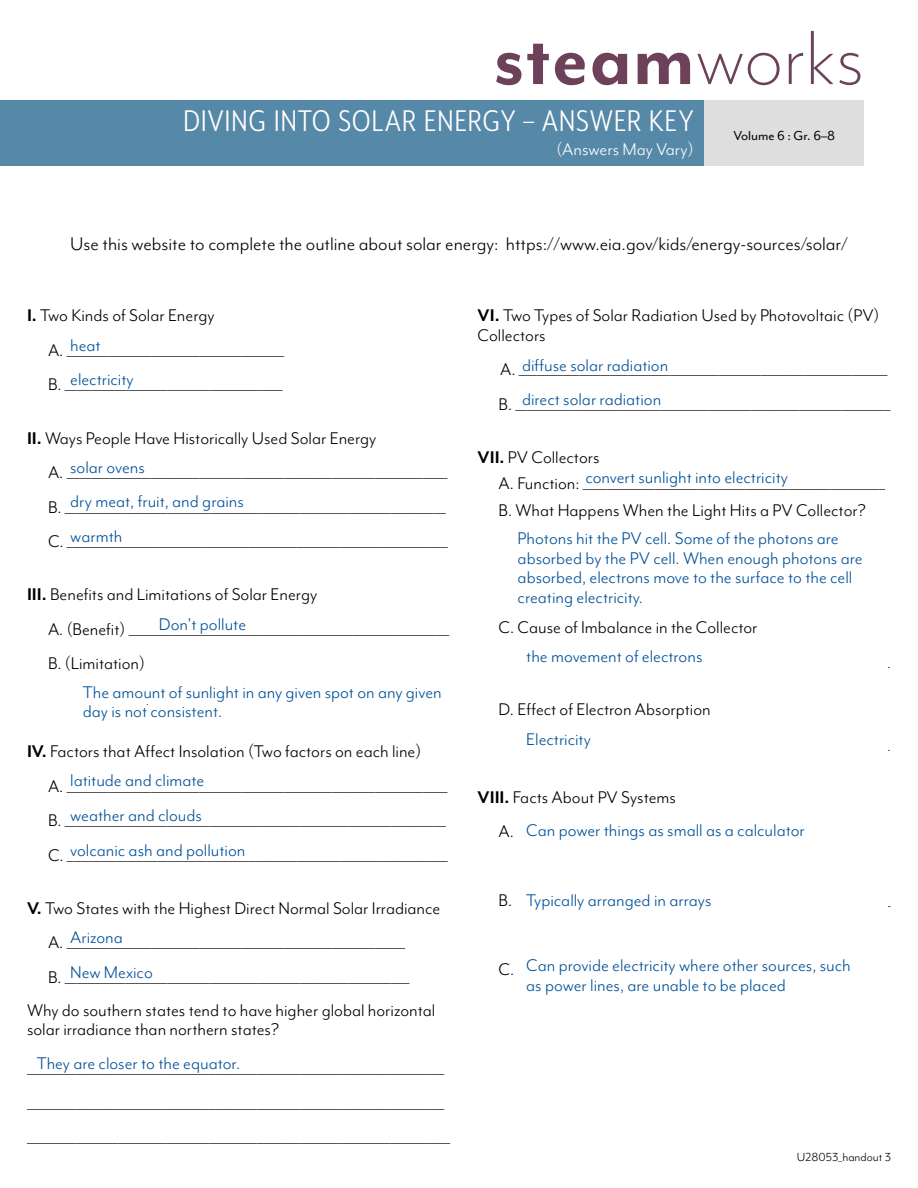
<style>
.page{position:relative;width:918px;height:1188px;background:#fff}
.page>*{position:absolute;margin:0;border:0;box-sizing:border-box;transform-origin:0 0}
.t1{font:700 88.5px "Mr Eaves Mod OT";color:#6c4159}
.t2{font:34.5px "Mr Eaves XL Mod Nar OT";letter-spacing:.035em;color:#fff}
.t3{font:21px "Mr Eaves Mod OT";color:#000}
.t4{font:19.5px/34.5px "Mr Eaves Mod OT";color:#000}
.t5{font:19.5px/19.5px "Mr Eaves Mod OT";color:#005198}
.t6{font:19.5px "Mr Eaves Mod OT";color:#fff}
.t7{font:15px "Mr Eaves Mod OT";color:#000}
.t8{font:13.5px "Mr Eaves Mod OT";color:#000}
.s1{font-weight:300}
.s2{font-weight:700}
</style>
<div class="page">
<div style="left:0;top:100px;width:705px;height:66px;background:#5689a7"></div>
<div style="left:705px;top:100px;width:159px;height:66px;background:#dedede"></div>
<h1 class="t1" style="left:493px;top:10px;width:372px">steam<span class="s1">works</span></h1>
<h2 class="t2" style="left:183px;top:103px;width:512px">DIVING INTO SOLAR ENERGY – ANSWER KEY</h2>
<p class="t6" style="left:556px;top:138px;width:139px">(Answers May Vary)</p>
<p class="t7" style="left:734px;top:127px;width:103px">Volume 6 : Gr. 6–8</p>
<p class="t3" style="left:70px;top:232px;width:779px">Use this website to complete the outline about solar energy: https://www.eia.gov/kids/energy-sources/solar/</p>
<p class="t4" style="left:48px;top:299px;width:238px;text-indent:-21px"><span class="s2">I.</span> Two Kinds of Solar Energy<br>A. ____________________________________<br>B. ____________________________________</p>
<p class="t5" style="left:70px;top:329px;width:65px;line-height:33.8px">heat electricity</p>
<p class="t4" style="left:48px;top:421px;width:401px;text-indent:-21px"><span class="s2">II.</span> Ways People Have Historically Used Solar Energy<br>A. _______________________________________________________________ B. _______________________________________________________________ C. _______________________________________________________________</p>
<p class="t5" style="left:70px;top:451px;width:175px;line-height:33.9px">solar ovens<br>dry meat, fruit, and grains</p>
<p class="t5" style="left:70px;top:527px;width:54px">warmth</p>
<p class="t4" style="left:48px;top:578px;width:403px;text-indent:-21px"><span class="s2">III.</span> Benefits and Limitations of Solar Energy<br>A. (Benefit) _____________________________________________________</p>
<p class="t5" style="left:159px;top:614px;width:89px">Don’t pollute</p>
<p class="t5" style="left:83px;top:682px;width:360px">The amount of sunlight in any given spot on any given day is not consistent.</p>
<p class="t4" style="left:48px;top:734px;width:401px;text-indent:-21px"><span class="s2">IV.</span> Factors that Affect Insolation (Two factors on each line)<br>A. _______________________________________________________________ B. _______________________________________________________________ C. _______________________________________________________________</p>
<p class="t5" style="left:70px;top:771px;width:136px">latitude and climate</p>
<p class="t5" style="left:70px;top:798px;width:177px;line-height:35.2px">weather and clouds volcanic ash and pollution</p>
<p class="t4" style="left:27px;top:891px;width:415px"><span class="s2">V.</span> Two States with the Highest Direct Normal Solar Irradiance</p>
<p class="t4" style="left:48px;top:925px;width:359px">A. ________________________________________________________</p>
<p class="t4" style="left:48px;top:960px;width:363px">B. _________________________________________________________</p>
<p class="t4" style="left:27px;top:993px;width:410px">Why do southern states tend to have higher global horizontal</p>
<p class="t4" style="left:27px;top:1010px;width:419px;line-height:39px">solar irradiance than northern states? _____________________________________________________________________</p>
<p class="t4" style="left:27px;top:1086px;width:425px">_____________________________________________________________________ ______________________________________________________________________</p>
<p class="t5" style="left:70px;top:920px;width:84px;line-height:35.1px">Arizona<br>New Mexico</p>
<p class="t5" style="left:37px;top:1054px;width:205px">They are closer to the equator.</p>
<p class="t4" style="left:478px;top:306px;width:403px;line-height:19.5px"><span class="s2">VI.</span> Two Types of Solar Radiation Used by Photovoltaic (PV)<br>Collectors</p>
<p class="t4" style="left:499px;top:352px;width:393px">A. _____________________________________________________________<br>B. ______________________________________________________________</p>
<p class="t5" style="left:522px;top:348px;width:148px;line-height:34.8px">diffuse solar radiation direct solar radiation</p>
<p class="t4" style="left:499px;top:444px;width:388px;line-height:26.2px;text-indent:-21px"><span class="s2">VII.</span> PV Collectors<br>A. Function: __________________________________________________<br>B. What Happens When the Light Hits a PV Collector?</p>
<p class="t5" style="left:585px;top:468px;width:204px">convert sunlight into electricity</p>
<p class="t5" style="left:518px;top:529px;width:347px">Photons hit the PV cell. Some of the photons are absorbed by the PV cell. When enough photons are absorbed, electrons move to the surface to the cell creating electricity.</p>
<p class="t4" style="left:499px;top:610px;width:260px">C. Cause of Imbalance in the Collector</p>
<p class="t5" style="left:526px;top:646px;width:178px">the movement of electrons</p>
<p class="t4" style="left:499px;top:692px;width:214px">D. Effect of Electron Absorption</p>
<p class="t5" style="left:526px;top:729px;width:66px">Electricity</p>
<p class="t4" style="left:478px;top:780px;width:200px"><span class="s2">VIII.</span> Facts About PV Systems</p>
<p class="t5" style="left:526px;top:821px;width:280px">Can power things as small as a calculator</p>
<p class="t5" style="left:526px;top:891px;width:187px">Typically arranged in arrays</p>
<p class="t5" style="left:526px;top:956px;width:326px">Can provide electricity where other sources, such as power lines, are unable to be placed</p>
<p class="t8" style="left:797px;top:1150px;width:96px">U28053_handout 3</p>
</div>
